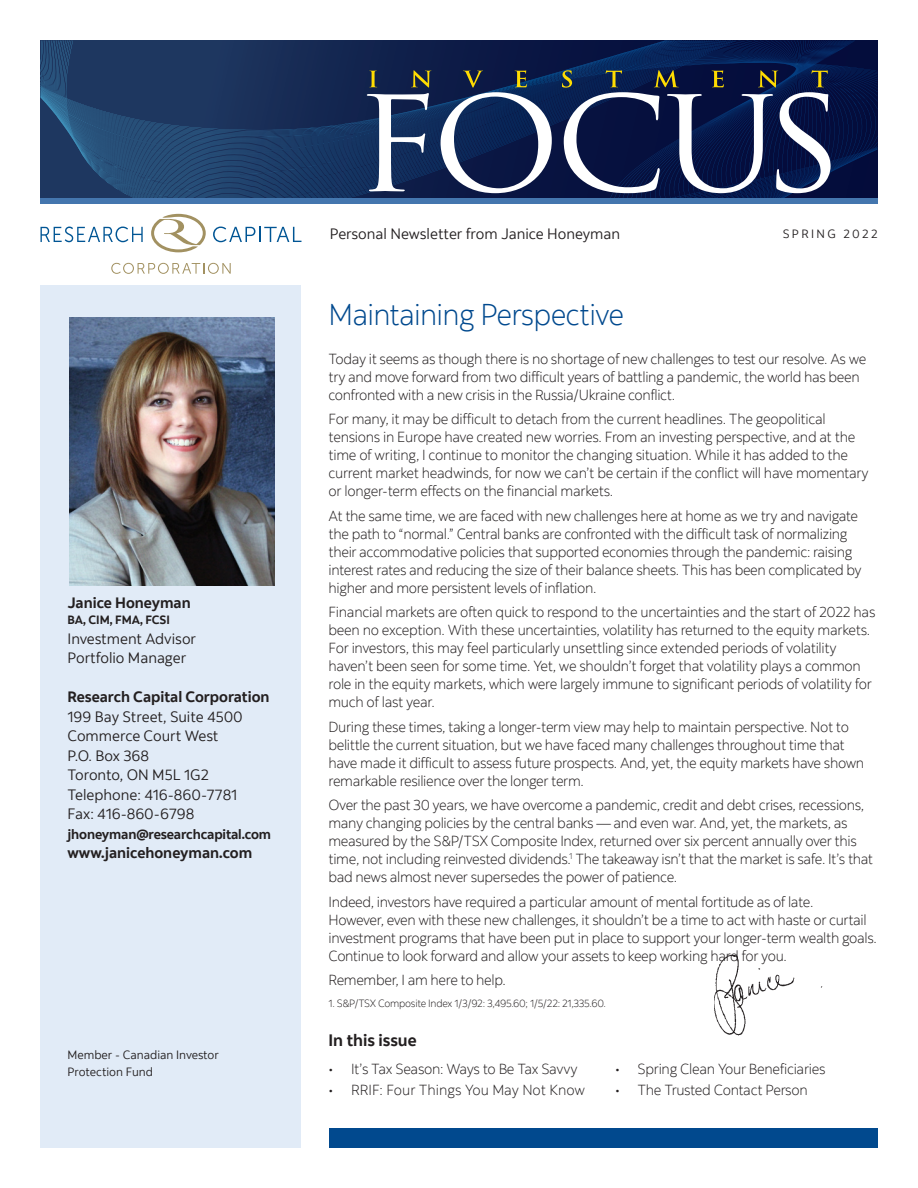
<style>
.page{position:relative;width:918px;height:1188px;background:#fff}
.page>*{position:absolute;margin:0;border:0;box-sizing:border-box;transform-origin:0 0}
.Body{font:300 30px "Scotia";letter-spacing:-.025em;color:#01498e}
.Body-2{font:700 16.5px "Scotia";color:#231f20}
.Body-3{font:15px "Scotia";color:#231f20}
.Body-4{font:700 15px "Scotia";color:#231f20}
.Body-5{font:300 14.55px/18px "Scotia";letter-spacing:-.025em;color:#231f20}
.Body-6{font:300 14.55px "Scotia";color:#231f20}
.Body-7{font:700 13.5px "Scotia";letter-spacing:-.01em;color:#231f20}
.Body-8{font:12px/16.5px "Scotia";color:#231f20}
.Body-9{font:700 12px "Scotia";color:#231f20}
.Body-10{font:12px "Scotia";letter-spacing:.2em;color:#231f20}
.Body-11{font:300 10.5px "Scotia";letter-spacing:-.025em;color:#231f20}
.t1{font:7.65px "Helvetica";color:#000;scale:1.13 1}
</style>
<div class="page">
<div style="left:40px;top:285px;width:261px;height:863px;background:#e1ebf7"></div>
<img style="left:69px;top:318px;width:205px;height:267px">
<img style="left:714px;top:955px;width:109px;height:80px">
<div style="left:329px;top:1128px;width:549px;height:20px;background:#01498e"></div>
<svg style="left:111px;top:263px;width:120px;height:11px"></svg>
<svg style="left:40px;top:227px;width:103px;height:15px"></svg>
<svg style="left:213px;top:227px;width:88px;height:15px"></svg>
<svg style="left:151px;top:214px;width:55px;height:38px"></svg>
<svg style="left:40px;top:40px;width:838px;height:163px;background:#263b63"></svg>
<p class="Body-4" style="left:68px;top:593px;width:125px">Janice Honeyman</p>
<p class="Body-9" style="left:68px;top:612px;width:104px">BA, CIM, FMA, FCSI</p>
<p class="Body-3" style="left:68px;top:629px;width:130px">Investment Advisor</p>
<p class="Body-3" style="left:68px;top:649px;width:120px">Portfolio Manager</p>
<p class="Body-4" style="left:68px;top:688px;width:204px">Research Capital Corporation</p>
<p class="Body-3" style="left:68px;top:707px;width:177px">199 Bay Street, Suite 4500</p>
<p class="Body-3" style="left:68px;top:727px;width:152px">Commerce Court West</p>
<p class="Body-3" style="left:68px;top:746px;width:83px">P.O. Box 368</p>
<p class="Body-3" style="left:68px;top:766px;width:143px">Toronto, ON M5L 1G2</p>
<p class="Body-3" style="left:68px;top:785px;width:171px">Telephone: 416-860-7781</p>
<p class="Body-3" style="left:68px;top:805px;width:129px">Fax: 416-860-6798</p>
<p class="Body-7" style="left:68px;top:826px;width:205px">jhoneyman@researchcapital.com</p>
<p class="Body-4" style="left:68px;top:844px;width:186px">www.janicehoneyman.com</p>
<p class="Body-8" style="left:68px;top:1047px;width:153px">Member - Canadian Investor<br>Protection Fund</p>
<p class="t1" style="left:18px;top:1049px;width:198px">Investment FOCUS Revised Masthead June 2015.indd 1</p>
<p class="Body-3" style="left:330px;top:224px;width:292px">Personal Newsletter from Janice Honeyman</p>
<p class="Body-10" style="left:783px;top:226px;width:96px">SPRING 2022</p>
<p class="Body" style="left:329px;top:296px;width:297px">Maintaining Perspective</p>
<p class="Body-5" style="left:329px;top:349px;width:539px">Today it seems as though there is no shortage of new challenges to test our resolve. As we try and move forward from two difficult years of battling a pandemic, the world has been confronted with a new crisis in the Russia/Ukraine conflict.</p>
<p class="Body-5" style="left:329px;top:410px;width:542px">For many, it may be difficult to detach from the current headlines. The geopolitical tensions in Europe have created new worries. From an investing perspective, and at the time of writing, I continue to monitor the changing situation. While it has added to the current market headwinds, for now we can’t be certain if the conflict will have momentary or longer-term effects on the financial markets.</p>
<p class="Body-5" style="left:329px;top:506px;width:535px">At the same time, we are faced with new challenges here at home as we try and navigate the path to “normal.” Central banks are confronted with the difficult task of normalizing their accommodative policies that supported economies through the pandemic: raising interest rates and reducing the size of their balance sheets. This has been complicated by higher and more persistent levels of inflation.</p>
<p class="Body-5" style="left:329px;top:603px;width:548px">Financial markets are often quick to respond to the uncertainties and the start of 2022 has been no exception. With these uncertainties, volatility has returned to the equity markets.<br>For investors, this may feel particularly unsettling since extended periods of volatility haven’t been seen for some time. Yet, we shouldn’t forget that volatility plays a common role in the equity markets, which were largely immune to significant periods of volatility for much of last year.</p>
<p class="Body-5" style="left:329px;top:717px;width:537px">During these times, taking a longer-term view may help to maintain perspective. Not to belittle the current situation, but we have faced many challenges throughout time that have made it difficult to assess future prospects. And, yet, the equity markets have shown remarkable resilience over the longer term.</p>
<p class="Body-5" style="left:329px;top:796px;width:546px">Over the past 30 years, we have overcome a pandemic, credit and debt crises, recessions, many changing policies by the central banks — and even war. And, yet, the markets, as measured by the S&amp;P/TSX Composite Index, returned over six percent annually over this time, not including reinvested dividends.<sup>1</sup> The takeaway isn’t that the market is safe. It’s that bad news almost never supersedes the power of patience.</p>
<p class="Body-5" style="left:329px;top:892px;width:550px">Indeed, investors have required a particular amount of mental fortitude as of late.<br>However, even with these new challenges, it shouldn’t be a time to act with haste or curtail investment programs that have been put in place to support your longer-term wealth goals.<br>Continue to look forward and allow your assets to keep working hard for you.</p>
<p class="Body-5" style="left:329px;top:971px;width:179px">Remember, I am here to help.</p>
<p class="Body-11" style="left:329px;top:996px;width:279px">1. S&amp;P/TSX Composite Index 1/3/92: 3,495.60; 1/5/22: 21,335.60.</p>
<p class="Body-2" style="left:329px;top:1030px;width:90px">In this issue</p>
<p class="Body-5" style="left:329px;top:1060px;width:251px">• It’s Tax Season: Ways to Be Tax Savvy</p>
<p class="Body-6" style="left:329px;top:1081px;width:258px">• RRIF: Four Things You May Not Know</p>
<p class="Body-5" style="left:615px;top:1060px;width:212px">• Spring Clean Your Beneficiaries</p>
<p class="Body-5" style="left:615px;top:1081px;width:194px">• The Trusted Contact Person</p>
</div>
